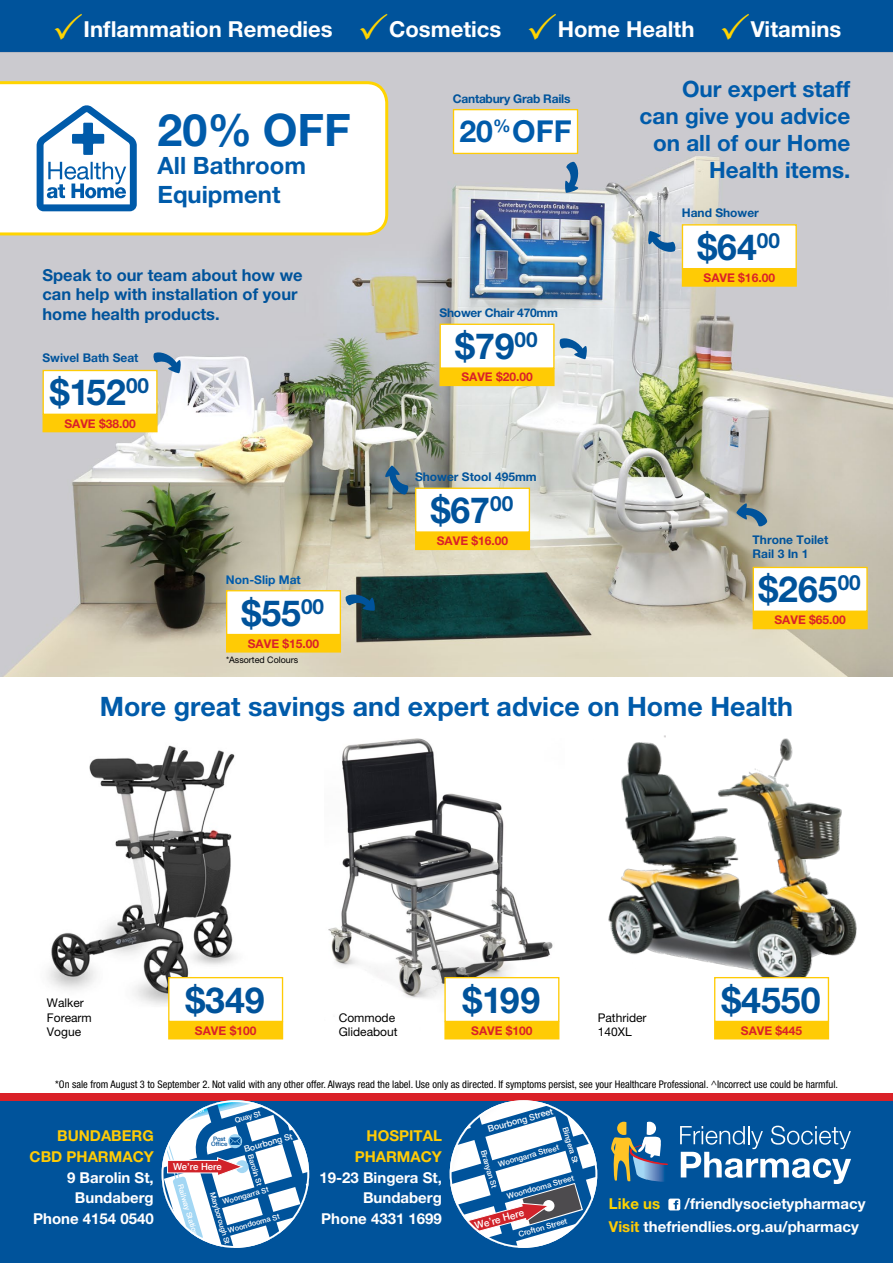
<style>
.page{position:relative;width:893px;height:1263px;background:#fff}
.page>*{position:absolute;margin:0;border:0;box-sizing:border-box;transform-origin:0 0}
.t1{font:700 44.85px "Helvetica Neue LT Pro";color:#005baa}
.t2{font:700 36px "Helvetica Neue LT Pro";color:#00539b}
.t3{font:700 30.3px "Helvetica Neue LT Pro";color:#005baa}
.t4{font:700 26.85px "Helvetica Neue LT Pro";color:#005baa}
.t5{font:700 23.85px/28.7px "Helvetica Neue LT Pro";color:#005baa}
.t6{font:700 22.5px/27px "Helvetica Neue LT Pro";color:#005baa;text-align:right}
.t7{font:700 22.05px "Helvetica Neue LT Pro";color:#fff}
.t8{font:700 16.5px/19.8px "Helvetica Neue LT Pro";color:#00539b}
.t9{font:700 15px/20.7px "Helvetica Neue LT Pro";color:#fff;text-align:right}
.t10{font:700 15px/20.7px "Helvetica Neue LT Pro";color:#ffcb05;text-align:right}
.t11{font:700 15px "Helvetica Neue LT Pro";color:#ffd400}
.t12{font:700 12px "Helvetica Neue LT Pro";color:#da2128}
.t13{font:700 12px/14.4px "Helvetica Neue LT Pro";color:#00539b}
.t14{font:12px/14.4px "Helvetica Neue LT Pro";color:#000}
.t15{font:700 12px "Helvetica Neue LT Pro";letter-spacing:-.02em;color:#00539b}
.t16{font:700 12px "Helvetica Neue LT Pro";color:#005baa}
.t17{font:condensed 10.5px "Helvetica Neue LT Pro";color:#000}
.t18{font:500 9.9px "Helvetica Neue";color:#fff}
.t19{font:500 9.6px "Helvetica Neue";letter-spacing:-.015em;color:#fff}
.t20{font:9px "Helvetica Neue LT Pro";color:#000}
.t21{font:500 8.85px "Helvetica Neue";color:#fff}
.t22{font:500 8.55px "Helvetica Neue";color:#fff}
.t23{font:500 7.65px "Helvetica Neue";color:#fff}
.t24{font:500 7.5px "Helvetica Neue";color:#fff}
.t25{font:500 6px/5.1px "Helvetica Neue";letter-spacing:-.015em;color:#00539b;text-align:center}
.s1{color:#ffcb05}
</style>
<div class="page">
<img style="left:0;top:359px;width:893px;height:317px">
<img style="left:0;top:0;width:893px;height:359px">
<div style="left:0;top:1093px;width:893px;height:170px;background:#00539b"></div>
<div style="left:0;top:1093px;width:893px;height:8px;background:#da2128"></div>
<img style="left:47px;top:745px;width:189px;height:260px">
<img style="left:328px;top:739px;width:225px;height:259px">
<img style="left:608px;top:735px;width:249px;height:241px">
<svg style="left:0;top:81px;width:388px;height:154px"></svg>
<svg style="left:37px;top:105px;width:100px;height:106px"></svg>
<svg style="left:167px;top:976px;width:117px;height:63px"></svg>
<svg style="left:444px;top:976px;width:116px;height:63px"></svg>
<svg style="left:714px;top:976px;width:116px;height:63px"></svg>
<svg style="left:752px;top:566px;width:116px;height:63px"></svg>
<svg style="left:385px;top:465px;width:146px;height:85px"></svg>
<svg style="left:439px;top:323px;width:149px;height:63px"></svg>
<svg style="left:647px;top:223px;width:150px;height:64px"></svg>
<svg style="left:225px;top:589px;width:150px;height:63px"></svg>
<svg style="left:736px;top:503px;width:32px;height:26px"></svg>
<svg style="left:42px;top:351px;width:140px;height:81px"></svg>
<svg style="left:450px;top:1100px;width:147px;height:148px"></svg>
<svg style="left:162px;top:1100px;width:147px;height:148px"></svg>
<svg style="left:668px;top:1198px;width:12px;height:12px"></svg>
<svg style="left:680px;top:1126px;width:171px;height:58px"></svg>
<svg style="left:611px;top:1122px;width:57px;height:60px"></svg>
<div style="left:873px;top:135px;width:20px;height:222px;background:#cbcacf"></div>
<svg style="left:452px;top:108px;width:128px;height:85px"></svg>
<svg style="left:55px;top:13px;width:27px;height:27px"></svg>
<svg style="left:360px;top:13px;width:28px;height:27px"></svg>
<svg style="left:529px;top:13px;width:27px;height:27px"></svg>
<svg style="left:722px;top:13px;width:27px;height:27px"></svg>
<h3 class="t7" style="left:83px;top:16px;width:251px">Inflammation Remedies</h3>
<h3 class="t7" style="left:389px;top:16px;width:114px">Cosmetics</h3>
<h3 class="t7" style="left:558px;top:16px;width:138px">Home Health</h3>
<h3 class="t7" style="left:751px;top:16px;width:92px">Vitamins</h3>
<h1 class="t1" style="left:158px;top:102px;width:195px">20% OFF</h1>
<h3 class="t5" style="left:158px;top:151px;width:150px">All Bathroom<br>Equipment</h3>
<h3 class="t8" style="left:43px;top:264px;width:262px">Speak to our team about how we can help with installation of your home health products.</h3>
<p class="t13" style="left:43px;top:350px;width:98px">Swivel Bath Seat</p>
<h2 class="t2" style="left:50px;top:370px;width:101px">$152<sup>00</sup></h2>
<p class="t12" style="left:64px;top:416px;width:73px">SAVE $38.00</p>
<p class="t16" style="left:226px;top:572px;width:76px">Non-Slip Mat</p>
<h2 class="t2" style="left:242px;top:590px;width:84px">$55<sup>00</sup></h2>
<p class="t12" style="left:248px;top:636px;width:73px">SAVE $15.00</p>
<p class="t20" style="left:226px;top:654px;width:74px">*Assorted Colours</p>
<p class="t15" style="left:453px;top:91px;width:119px">Cantabury Grab Rails</p>
<h3 class="t3" style="left:459px;top:113px;width:114px">20<sup>%</sup> OFF</h3>
<p class="t15" style="left:439px;top:306px;width:120px">Shower Chair 470mm</p>
<h2 class="t2" style="left:455px;top:324px;width:84px">$79<sup>00</sup></h2>
<p class="t12" style="left:461px;top:370px;width:73px">SAVE $20.00</p>
<p class="t13" style="left:415px;top:469px;width:123px">Shower Stool 495mm</p>
<h2 class="t2" style="left:431px;top:488px;width:84px">$67<sup>00</sup></h2>
<p class="t12" style="left:437px;top:534px;width:73px">SAVE $16.00</p>
<h3 class="t6" style="left:640px;top:75px;width:212px">Our expert staff can give you advice on all of our Home<br>Health items.</h3>
<p class="t13" style="left:682px;top:205px;width:79px">Hand Shower</p>
<h2 class="t2" style="left:697px;top:225px;width:84px">$64<sup>00</sup></h2>
<p class="t12" style="left:704px;top:270px;width:73px">SAVE $16.00</p>
<p class="t13" style="left:753px;top:532px;width:77px">Throne Toilet<br>Rail 3 In 1</p>
<h2 class="t2" style="left:758px;top:567px;width:104px">$265<sup>00</sup></h2>
<p class="t12" style="left:774px;top:613px;width:73px">SAVE $65.00</p>
<h3 class="t4" style="left:100px;top:689px;width:695px">More great savings and expert advice on Home Health</h3>
<p class="t14" style="left:47px;top:996px;width:46px">Walker<br>Forearm<br>Vogue</p>
<h2 class="t2" style="left:185px;top:977px;width:81px">$349</h2>
<p class="t12" style="left:195px;top:1023px;width:63px">SAVE $100</p>
<h2 class="t2" style="left:462px;top:977px;width:79px">$199</h2>
<p class="t12" style="left:471px;top:1023px;width:63px">SAVE $100</p>
<p class="t14" style="left:339px;top:1010px;width:60px">Commode<br>Glideabout</p>
<p class="t14" style="left:598px;top:1010px;width:50px">Pathrider<br>140XL</p>
<h2 class="t2" style="left:721px;top:977px;width:101px">$4550</h2>
<p class="t12" style="left:741px;top:1023px;width:63px">SAVE $445</p>
<p class="t17" style="left:55px;top:1078px;width:784px">*On sale from August 3 to September 2. Not valid with any other offer. Always read the label. Use only as directed. If symptoms persist, see your Healthcare Professional. ^Incorrect use could be harmful.</p>
<h3 class="t10" style="left:30px;top:1125px;width:126px">BUNDABERG<br>CBD PHARMACY</h3>
<h3 class="t9" style="left:33px;top:1167px;width:122px">9 Barolin St,<br>Bundaberg<br>Phone 4154 0540</h3>
<p class="t24" style="left:234px;top:1116px;width:28px;rotate:-16deg">Quay St</p>
<p class="t25" style="left:211px;top:1136px;width:18px">Post<br>Office</p>
<h3 class="t10" style="left:355px;top:1125px;width:89px">HOSPITAL<br>PHARMACY</h3>
<h3 class="t9" style="left:319px;top:1167px;width:124px">19-23 Bingera St,<br>Bundaberg<br>Phone 4331 1699</h3>
<p class="t22" style="left:243px;top:1144px;width:51px;rotate:-16deg">Bourbong St</p>
<p class="t24" style="left:222px;top:1198px;width:49px;rotate:-16deg">Woongarra St</p>
<p class="t24" style="left:255px;top:1153px;width:34px;rotate:74deg">Barolin St</p>
<p class="t24" style="left:227px;top:1226px;width:55px;rotate:-16deg">Woondooma St</p>
<p class="t19" style="left:173px;top:1161px;width:50px">We’re Here</p>
<p class="t24" style="left:217px;top:1191px;width:55px;rotate:74deg">Maryborough St</p>
<p class="t23" style="left:416px;top:1168px;width:44px;rotate:73deg">Mulgrave St</p>
<p class="t24" style="left:185px;top:1183px;width:55px;rotate:73deg">Railway Station</p>
<p class="t21" style="left:487px;top:1124px;width:69px;rotate:-16deg">Bourbong Street</p>
<p class="t23" style="left:497px;top:1160px;width:64px;rotate:-16deg">Woongarra Street</p>
<p class="t23" style="left:506px;top:1192px;width:71px;rotate:-16deg">Woondooma Street</p>
<p class="t23" style="left:517px;top:1230px;width:52px;rotate:-16deg">Crofton Street</p>
<p class="t23" style="left:569px;top:1126px;width:39px;rotate:73deg">Bingera St</p>
<p class="t23" style="left:488px;top:1149px;width:41px;rotate:73deg">Branyan St</p>
<p class="t18" style="left:473px;top:1220px;width:52px;rotate:-15deg">We’re Here</p>
<h3 class="t9" style="left:609px;top:1192px;width:258px;line-height:22.6px;text-align:left;text-indent:76px">/friendlysocietypharmacy<br><span class="s1">Visit</span> thefriendlies.org.au/pharmacy</h3>
<h3 class="t11" style="left:609px;top:1195px;width:53px">Like us</h3>
</div>
